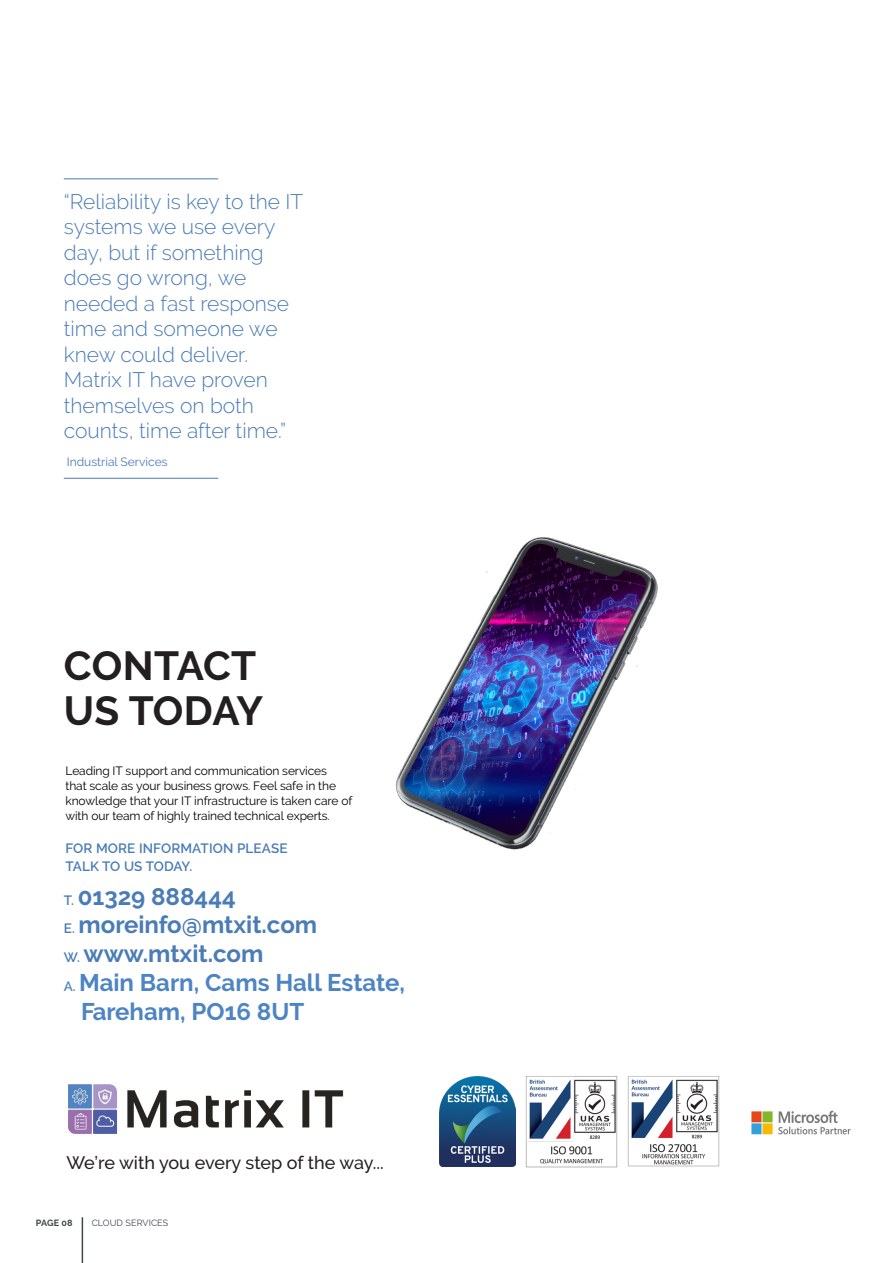
<style>
.page{position:relative;width:893px;height:1263px;background:#fff}
.page>*{position:absolute;margin:0;border:0;box-sizing:border-box;transform-origin:0 0}
.t1{font:700 40.5px "Raleway";letter-spacing:.005em;color:#231f20}
.t2{font:700 24px "Raleway";color:#4a7cb7}
.t3{font:700 24px "Raleway";color:#4d84c4}
.t4{font:300 21px/25.5px "Raleway";color:#4a7cb7}
.t5{font:500 18px "Raleway";color:#231f20}
.t6{font:600 13.5px "Raleway";letter-spacing:.01em;color:#4a7cb7}
.t7{font:600 13.5px "Raleway";letter-spacing:-.015em;color:#4a7cb7}
.t8{font:12px/15px "Raleway";letter-spacing:-.01em;color:#000}
.t9{font:12px "Raleway";color:#4a7cb7}
.t10{font:9px "Raleway";letter-spacing:.01em;color:#40464b}
.t11{font:700 9px "Raleway";letter-spacing:-.005em;color:#40464b}
.s1{font-weight:600;font-size:13.5px}
</style>
<div class="page">
<img style="left:68px;top:1084px;width:276px;height:50px">
<hr style="left:82px;top:1217px;width:1px;height:46px;background:#40464b">
<hr style="left:64px;top:179px;width:154px;height:1px;background:#4a7cb7">
<hr style="left:64px;top:478px;width:154px;height:1px;background:#4a7cb7">
<img style="left:396px;top:537px;width:262px;height:313px">
<img style="left:440px;top:1076px;width:75px;height:91px">
<img style="left:628px;top:1076px;width:91px;height:91px">
<img style="left:525px;top:1076px;width:92px;height:91px">
<img style="left:751px;top:1110px;width:100px;height:25px">
<p class="t4" style="left:64px;top:188px;width:241px">“Reliability is key to the IT</p>
<p class="t4" style="left:64px;top:214px;width:227px">systems we use every day, but if something does go wrong, we needed a fast response time and someone we knew could deliver.</p>
<p class="t4" style="left:64px;top:367px;width:224px">Matrix IT have proven themselves on both counts, time after time.”</p>
<p class="t9" style="left:67px;top:455px;width:102px">Industrial Services</p>
<p class="t1" style="left:64px;top:642px;width:194px">CONTACT</p>
<p class="t1" style="left:64px;top:687px;width:201px">US TODAY</p>
<p class="t8" style="left:65px;top:763px;width:288px">Leading IT support and communication services<br>that scale as your business grows. Feel safe in the knowledge that your IT infrastructure is taken care of with our team of highly trained technical experts.</p>
<p class="t6" style="left:65px;top:840px;width:224px">FOR MORE INFORMATION PLEASE</p>
<p class="t7" style="left:65px;top:858px;width:128px">TALK TO US TODAY.</p>
<p class="t2" style="left:64px;top:882px;width:173px"><span class="s1">T.</span> 01329 888444</p>
<p class="t2" style="left:64px;top:911px;width:255px"><span class="s1">E.</span> moreinfo@mtxit.com</p>
<p class="t2" style="left:64px;top:940px;width:201px"><span class="s1">W.</span> www.mtxit.com</p>
<p class="t3" style="left:64px;top:969px;width:343px"><span class="s1">A.</span> Main Barn, Cams Hall Estate,</p>
<p class="t3" style="left:81px;top:997px;width:225px">Fareham, PO16 8UT</p>
<p class="t5" style="left:66px;top:1152px;width:319px">We’re with you every step of the way...</p>
<p class="t11" style="left:36px;top:1217px;width:38px">PAGE 08</p>
<p class="t10" style="left:92px;top:1217px;width:78px">CLOUD SERVICES</p>
</div>
